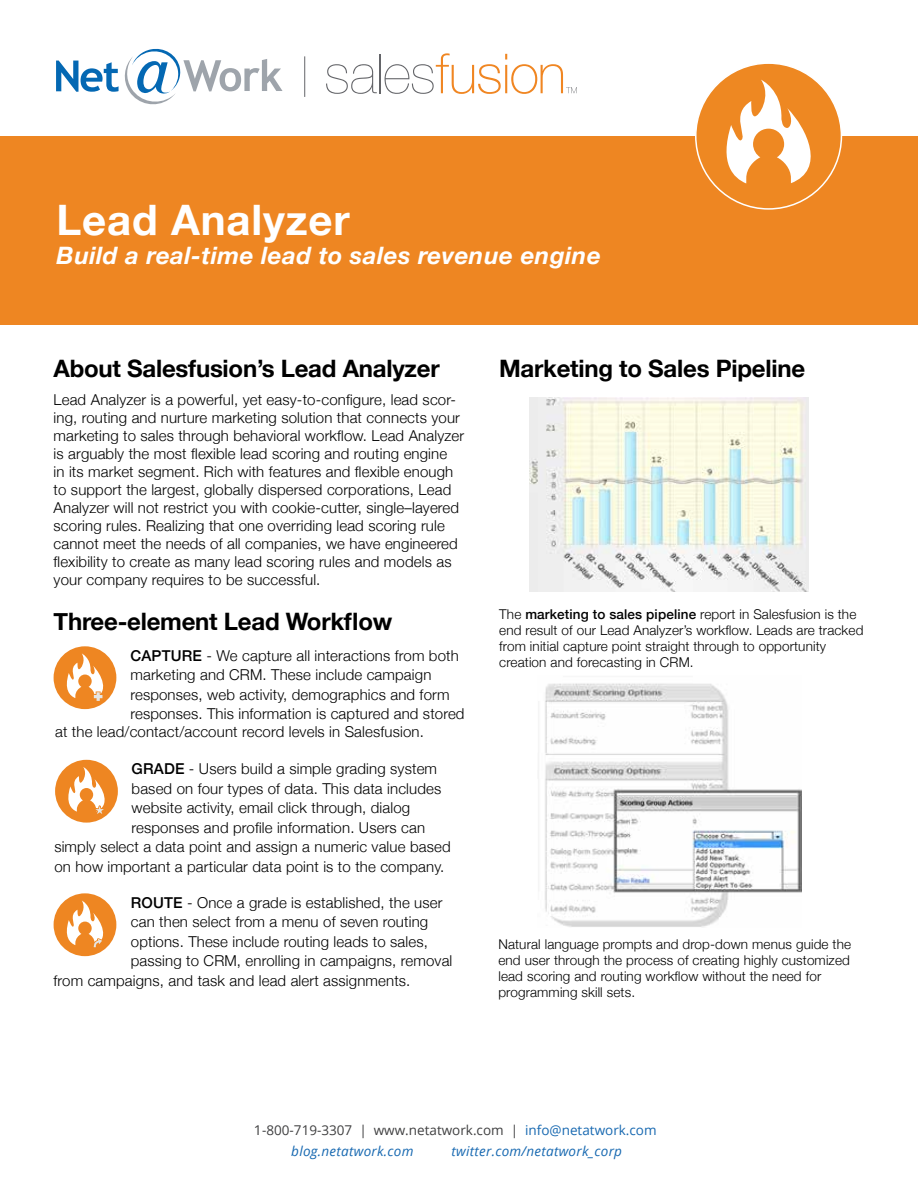
<style>
.page{position:relative;width:918px;height:1188px;background:#fff}
.page>*{position:absolute;margin:0;border:0;box-sizing:border-box;transform-origin:0 0}
.t1{font:700 42px "Helvetica Neue";letter-spacing:.02em;color:#fff}
.t2{font:700 24px "Helvetica Neue";letter-spacing:-.01em;color:#000}
.t3{font:italic 700 24px "Helvetica Neue";letter-spacing:.02em;color:#fff}
.t4{font:300 15px/18px "Helvetica Neue";letter-spacing:.01em;color:#000}
.t5{font:300 13.5px/16.2px "Helvetica Neue";letter-spacing:.01em;color:#000}
.t6{font:13.5px "Open Sans";color:#404041;scale:1.05 1}
.t7{font:italic 13.5px "Open Sans";letter-spacing:.02em;color:#1869b1}
.s1{font-weight:500}
.s2{color:#1869b1}
</style>
<div class="page">
<div style="left:0;top:136px;width:918px;height:189px;background:#ee8622"></div>
<img style="left:529px;top:398px;width:280px;height:193px">
<img style="left:538px;top:683px;width:263px;height:244px">
<div style="left:696px;top:63px;width:145px;height:146px;background:#e82;border-radius:50%"></div>
<svg style="left:719px;top:80px;width:107px;height:103px"></svg>
<div style="left:55px;top:760px;width:63px;height:63px;background:#ee8622;border-radius:50%"></div>
<svg style="left:65px;top:767px;width:46px;height:56px"></svg>
<div style="left:54px;top:646px;width:62px;height:63px;background:#ee8622;border-radius:50%"></div>
<svg style="left:64px;top:653px;width:46px;height:50px"></svg>
<div style="left:54px;top:893px;width:62px;height:63px;background:#ee8622;border-radius:50%"></div>
<svg style="left:64px;top:900px;width:46px;height:49px"></svg>
<svg style="left:326px;top:64px;width:51px;height:30px"></svg>
<hr style="left:380px;top:54px;width:1px;height:39px;background:#646569">
<svg style="left:385px;top:53px;width:192px;height:41px"></svg>
<svg style="left:56px;top:49px;width:227px;height:55px"></svg>
<hr style="left:304px;top:56px;width:1px;height:41px;background:#646569">
<h1 class="t1" style="left:57px;top:187px;width:295px">Lead Analyzer</h1>
<h2 class="t3" style="left:57px;top:236px;width:546px">Build a real-time lead to sales revenue engine</h2>
<h2 class="t2" style="left:54px;top:349px;width:388px">About Salesfusion’s Lead Analyzer</h2>
<h2 class="t2" style="left:499px;top:350px;width:308px">Marketing to Sales Pipeline</h2>
<p class="t4" style="left:54px;top:389px;width:412px">Lead Analyzer is a powerful, yet easy-to-configure, lead scor&shy;ing, routing and nurture marketing solution that connects your marketing to sales through behavioral workflow. Lead Analyzer is arguably the most flexible lead scoring and routing engine<br>in its market segment. Rich with features and flexible enough to support the largest, globally dispersed corporations, Lead Analyzer will not restrict you with cookie-cutter, single–layered scoring rules. Realizing that one overriding lead scoring rule cannot meet the needs of all companies, we have engineered flexibility to create as many lead scoring rules and models as your company requires to be successful.</p>
<h2 class="t2" style="left:54px;top:603px;width:340px">Three-element Lead Workflow</h2>
<p class="t4" style="left:130px;top:645px;width:336px;line-height:19.5px"><span class="s1">CAPTURE</span> - We capture all interactions from both marketing and CRM. These include campaign responses, web activity, demographics and form responses. This information is captured and stored</p>
<p class="t4" style="left:55px;top:722px;width:370px">at the lead/contact/account record levels in Salesfusion.</p>
<p class="t4" style="left:132px;top:759px;width:307px"><span class="s1">GRADE</span> - Users build a simple grading system</p>
<p class="t4" style="left:132px;top:779px;width:311px">based on four types of data. This data includes</p>
<p class="t4" style="left:132px;top:798px;width:280px">website activity, email click through, dialog</p>
<p class="t4" style="left:132px;top:818px;width:295px">responses and profile information. Users can</p>
<p class="t4" style="left:54px;top:837px;width:398px">simply select a data point and assign a numeric value based</p>
<p class="t4" style="left:54px;top:857px;width:391px">on how important a particular data point is to the company.</p>
<p class="t4" style="left:131px;top:893px;width:313px"><span class="s1">ROUTE</span> - Once a grade is established, the user</p>
<p class="t4" style="left:131px;top:912px;width:299px">can then select from a menu of seven routing</p>
<p class="t4" style="left:131px;top:932px;width:299px">options. These include routing leads to sales,</p>
<p class="t4" style="left:131px;top:951px;width:323px">passing to CRM, enrolling in campaigns, removal</p>
<p class="t4" style="left:54px;top:971px;width:358px">from campaigns, and task and lead alert assignments.</p>
<p class="t5" style="left:499px;top:605px;width:366px">The <span class="s1">marketing to sales pipeline</span> report in Salesfusion is the end result of our Lead Analyzer’s workflow. Leads are tracked from initial capture point straight through to opportunity creation and forecasting in CRM.</p>
<p class="t5" style="left:498px;top:935px;width:354px">Natural language prompts and drop-down menus guide the end user through the process of creating highly customized lead scoring and routing workflow without the need for programming skill sets.</p>
<p class="t6" style="left:254px;top:1121px;width:385px">1-800-719-3307 | www.netatwork.com | <span class="s2">info@netatwork.com</span></p>
<p class="t7" style="left:291px;top:1142px;width:124px">blog.netatwork.com</p>
<p class="t7" style="left:452px;top:1142px;width:172px">twitter.com/netatwork_corp</p>
</div>
